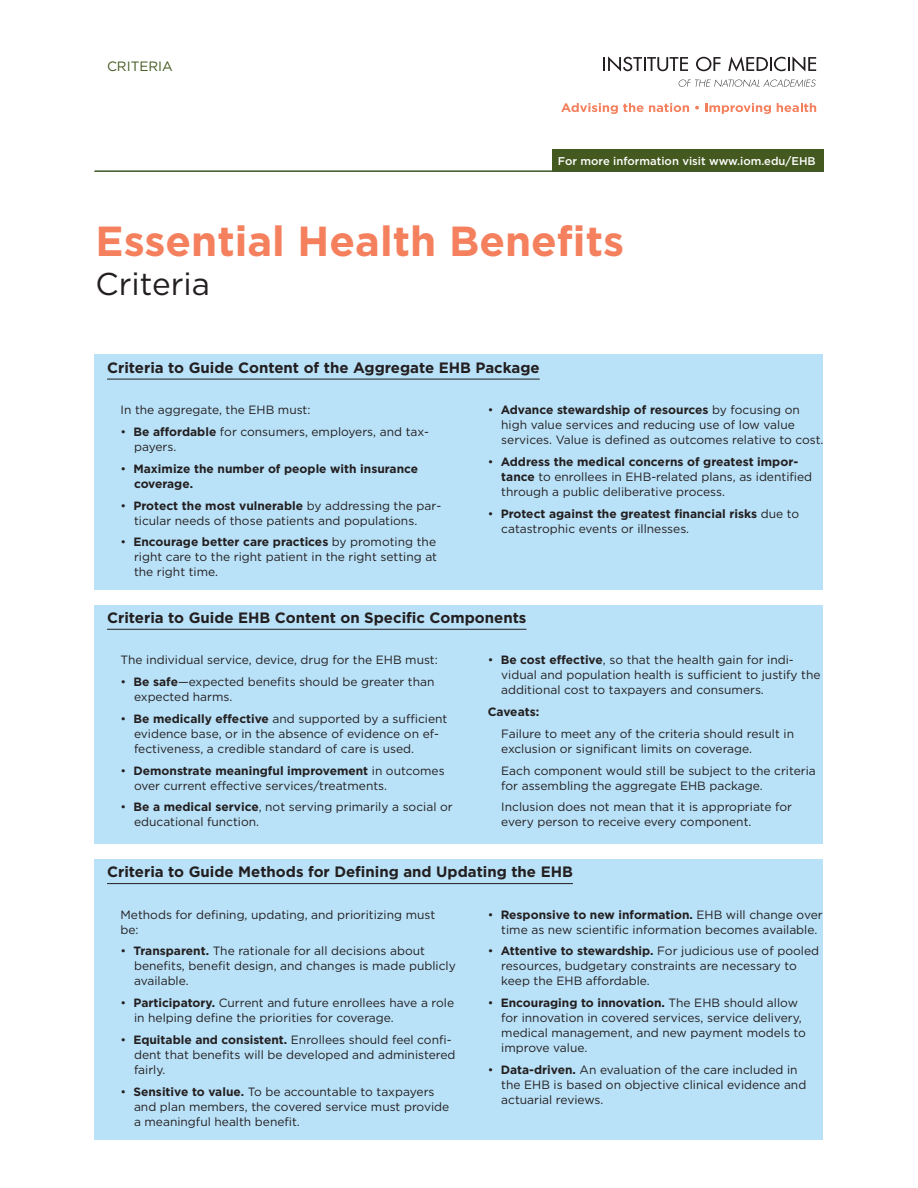
<style>
.page{position:relative;width:918px;height:1188px;background:#fff}
.page>*{position:absolute;margin:0;border:0;box-sizing:border-box;transform-origin:0 0}
.Header_A__gotham_bo{font:700 42px "Gotham";color:#f4805e}
.Header_A__gotham_bo-2{font:31.5px "Gotham";color:#231f20}
.Table__Header{font:700 15px "Gotham";color:#231f20}
.Report_Brief___Date{font:13.5px "Gotham";color:#44591f}
.Table__Data{font:12px/15px "Gotham";color:#231f20}
.Table__Data-2{font:700 12px/15px "Gotham";color:#231f20}
.For_More_Informatio{font:500 11.25px "Gotham";color:#fff}
.s1{font-weight:700}
.s2{font-weight:400}
</style>
<div class="page">
<div style="left:552px;top:149px;width:272px;height:23px;background:#44591f"></div>
<svg style="left:603px;top:56px;width:85px;height:16px"></svg>
<svg style="left:696px;top:57px;width:25px;height:14px"></svg>
<svg style="left:728px;top:56px;width:88px;height:16px"></svg>
<svg style="left:678px;top:79px;width:138px;height:8px"></svg>
<svg style="left:561px;top:103px;width:128px;height:11px"></svg>
<svg style="left:695px;top:106px;width:4px;height:3px"></svg>
<svg style="left:705px;top:103px;width:66px;height:11px"></svg>
<svg style="left:777px;top:103px;width:39px;height:9px"></svg>
<div style="left:94px;top:354px;width:730px;height:236px;background:#b9e1f7"></div>
<hr style="left:94px;top:171px;width:730px;height:1px;background:#44591f">
<hr style="left:107px;top:379px;width:433px;height:1px;background:#231f20">
<div style="left:94px;top:605px;width:730px;height:239px;background:#b9e1f7"></div>
<hr style="left:107px;top:629px;width:419px;height:1px;background:#231f20">
<div style="left:94px;top:859px;width:730px;height:281px;background:#b9e1f7"></div>
<hr style="left:107px;top:883px;width:466px;height:1px;background:#231f20">
<p class="Report_Brief___Date" style="left:107px;top:57px;width:67px">CRITERIA</p>
<p class="For_More_Informatio" style="left:558px;top:153px;width:259px">For more information visit www.iom.edu/EHB</p>
<p class="Header_A__gotham_bo" style="left:96px;top:213px;width:530px">Essential Health Benefits</p>
<p class="Header_A__gotham_bo-2" style="left:96px;top:263px;width:116px">Criteria</p>
<p class="Table__Header" style="left:107px;top:357px;width:434px">Criteria to Guide Content of the Aggregate EHB Package</p>
<p class="Table__Data" style="left:121px;top:402px;width:191px">In the aggregate, the EHB must:</p>
<p class="Table__Data" style="left:134px;top:424px;width:296px;text-indent:-14px">• <span class="s1">Be affordable</span> for consumers, employers, and tax&shy;payers.</p>
<p class="Table__Data-2" style="left:134px;top:461px;width:286px;text-indent:-14px"><span class="s2">•</span> Maximize the number of people with insurance coverage.</p>
<p class="Table__Data" style="left:134px;top:498px;width:309px;text-indent:-14px">• <span class="s1">Protect the most vulnerable</span> by addressing the par&shy;ticular needs of those patients and populations.</p>
<p class="Table__Data" style="left:134px;top:534px;width:305px;text-align:justify;text-indent:-14px">• <span class="s1">Encourage better care practices</span> by promoting the right care to the right patient in the right setting at the right time.</p>
<p class="Table__Data" style="left:501px;top:402px;width:324px;text-indent:-14px">• <span class="s1">Advance stewardship of resources</span> by focusing on high value services and reducing use of low value services. Value is defined as outcomes relative to cost.</p>
<p class="Table__Data" style="left:501px;top:454px;width:312px;text-indent:-14px">• <span class="s1">Address the medical concerns of greatest impor&shy;tance</span> to enrollees in EHB-related plans, as identified through a public deliberative process.</p>
<p class="Table__Data-2" style="left:501px;top:506px;width:300px;text-indent:-14px"><span class="s2">•</span> Protect against the greatest financial risks <span class="s2">due to catastrophic events or illnesses.</span></p>
<p class="Table__Header" style="left:107px;top:608px;width:421px">Criteria to Guide EHB Content on Specific Components</p>
<p class="Table__Data" style="left:121px;top:652px;width:319px">The individual service, device, drug for the EHB must:</p>
<p class="Table__Data" style="left:134px;top:674px;width:302px;text-indent:-14px">• <span class="s1">Be safe</span>—expected benefits should be greater than expected harms.</p>
<p class="Table__Data" style="left:134px;top:711px;width:315px;text-indent:-14px">• <span class="s1">Be medically effective</span> and supported by a sufficient evidence base, or in the absence of evidence on ef&shy;fectiveness, a credible standard of care is used.</p>
<p class="Table__Data" style="left:134px;top:763px;width:312px;text-indent:-14px">• <span class="s1">Demonstrate meaningful improvement</span> in outcomes over current effective services/treatments.</p>
<p class="Table__Data" style="left:134px;top:799px;width:320px;text-indent:-14px">• <span class="s1">Be a medical service</span>, not serving primarily a social or educational function.</p>
<p class="Table__Data" style="left:501px;top:652px;width:321px;text-indent:-14px">• <span class="s1">Be cost effective</span>, so that the health gain for indi&shy;vidual and population health is sufficient to justify the additional cost to taxpayers and consumers.</p>
<p class="Table__Data-2" style="left:488px;top:704px;width:53px">Caveats:</p>
<p class="Table__Data" style="left:501px;top:726px;width:294px">Failure to meet any of the criteria should result in exclusion or significant limits on coverage.</p>
<p class="Table__Data" style="left:501px;top:763px;width:316px">Each component would still be subject to the criteria for assembling the aggregate EHB package.</p>
<p class="Table__Data" style="left:501px;top:799px;width:292px">Inclusion does not mean that it is appropriate for every person to receive every component.</p>
<p class="Table__Header" style="left:107px;top:862px;width:467px">Criteria to Guide Methods for Defining and Updating the EHB</p>
<p class="Table__Data" style="left:121px;top:907px;width:316px">Methods for defining, updating, and prioritizing must be:</p>
<p class="Table__Data" style="left:134px;top:943px;width:323px;text-indent:-14px">• <span class="s1">Transparent.</span> The rationale for all decisions about benefits, benefit design, and changes is made publicly available.</p>
<p class="Table__Data" style="left:134px;top:995px;width:322px;text-indent:-14px">• <span class="s1">Participatory.</span> Current and future enrollees have a role in helping define the priorities for coverage.</p>
<p class="Table__Data" style="left:134px;top:1032px;width:323px;text-indent:-14px">• <span class="s1">Equitable and consistent.</span> Enrollees should feel confi&shy;dent that benefits will be developed and administered fairly.</p>
<p class="Table__Data" style="left:134px;top:1084px;width:317px;text-indent:-14px">• <span class="s1">Sensitive to value.</span> To be accountable to taxpayers and plan members, the covered service must provide a meaningful health benefit.</p>
<p class="Table__Data" style="left:501px;top:907px;width:323px;text-indent:-14px">• <span class="s1">Responsive to new information.</span> EHB will change over time as new scientific information becomes available.</p>
<p class="Table__Data" style="left:501px;top:943px;width:319px;text-indent:-14px">• <span class="s1">Attentive to stewardship.</span> For judicious use of pooled resources, budgetary constraints are necessary to keep the EHB affordable.</p>
<p class="Table__Data" style="left:501px;top:995px;width:306px;text-indent:-14px">• <span class="s1">Encouraging to innovation.</span> The EHB should allow for innovation in covered services, service delivery, medical management, and new payment models to improve value.</p>
<p class="Table__Data" style="left:501px;top:1062px;width:307px;text-indent:-14px">• <span class="s1">Data-driven.</span> An evaluation of the care included in the EHB is based on objective clinical evidence and actuarial reviews.</p>
</div>
